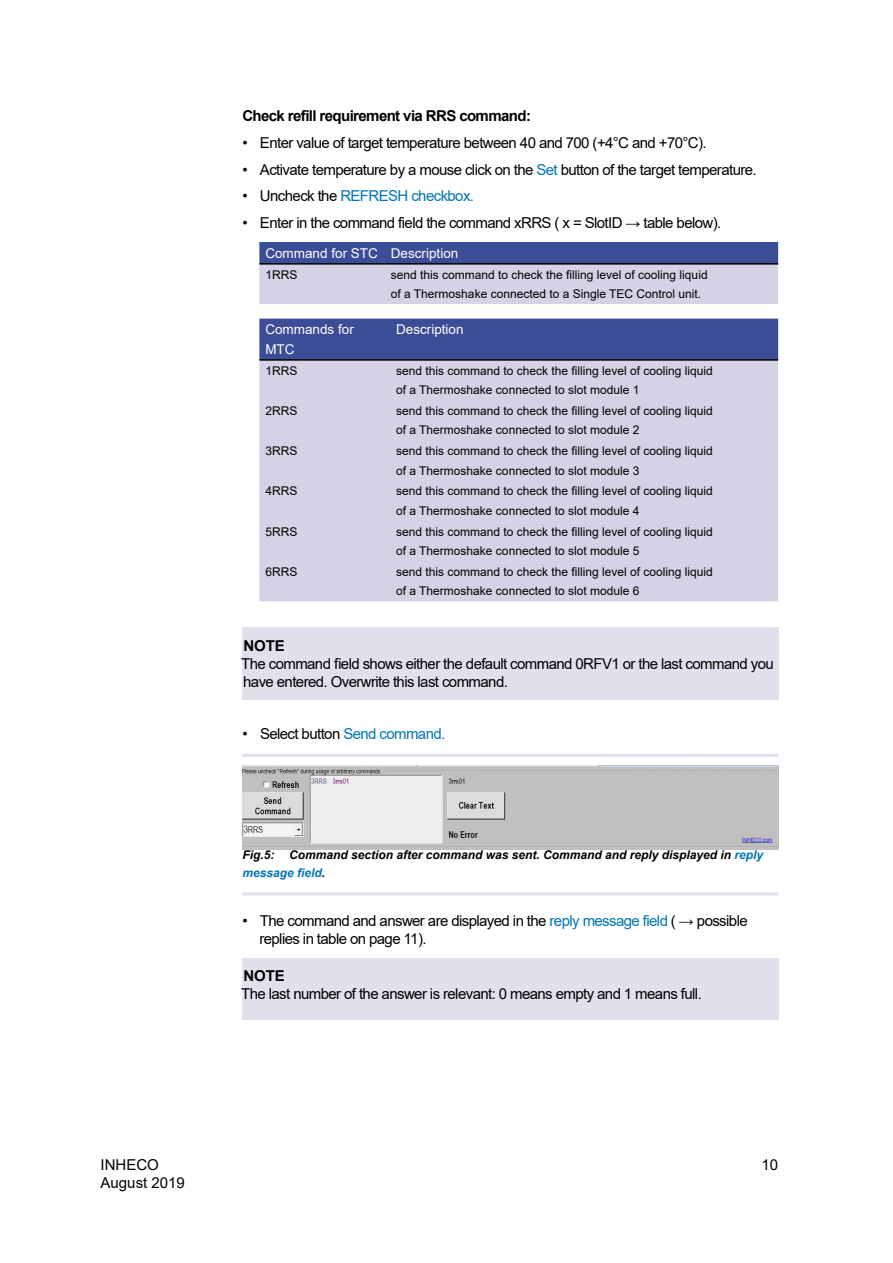
<style>
.page{position:relative;width:893px;height:1263px;background:#fff}
.page>*{position:absolute;margin:0;border:0;box-sizing:border-box;transform-origin:0 0}
.t1{font:15px/18px "Arial";letter-spacing:-.04em;color:#000}
.t2{font:700 15px "Arial";letter-spacing:-.04em;color:#000}
.t3{font:15px "Arial";letter-spacing:-.04em;color:#0076b3}
.t4{font:15px/18px "Arial";color:#000}
.t5{font:13.5px/19.5px "Arial";color:#fff}
.t6{font:12px/19.5px "Arial";color:#000}
.t7{font:italic 700 12px/18px "Arial";color:#000}
.s1{color:#0076b3}
.s2{color:#000}
</style>
<div class="page">
<hr style="left:242px;top:754px;width:536px;height:3px;background:#e1e0ed">
<hr style="left:242px;top:892px;width:536px;height:3px;background:#e1e0ed">
<svg style="left:259px;top:242px;width:519px;height:62px;background:#9ea4ca"></svg>
<hr style="left:259px;top:263px;width:126px;height:2px;background:#000">
<hr style="left:385px;top:263px;width:393px;height:2px;background:#000">
<div style="left:259px;top:319px;width:519px;height:40px;background:#3b4d96"></div>
<div style="left:259px;top:361px;width:519px;height:240px;background:#d4d3e6"></div>
<hr style="left:259px;top:359px;width:131px;height:2px;background:#000">
<hr style="left:390px;top:359px;width:388px;height:2px;background:#000">
<div style="left:242px;top:627px;width:537px;height:72px;background:#e1e0ed"></div>
<img style="left:242px;top:766px;width:536px;height:83px">
<div style="left:242px;top:958px;width:537px;height:61px;background:#e1e0ed"></div>
<p class="t2" style="left:242px;top:106px;width:290px">Check refill requirement via RRS command:</p>
<p class="t1" style="left:242px;top:134px;width:466px">• Enter value of target temperature between 40 and 700 (+4°C and +70°C).</p>
<p class="t1" style="left:242px;top:160px;width:516px">• Activate temperature by a mouse click on the <span class="s1">Set</span> button of the target temperature.</p>
<p class="t3" style="left:242px;top:185px;width:233px"><span class="s2">• Uncheck the</span> REFRESH checkbox.</p>
<p class="t1" style="left:242px;top:213px;width:480px">• Enter in the command field the command xRRS ( x = SlotID → table below).</p>
<p class="t5" style="left:265px;top:243px;width:194px">Command for STC Description</p>
<p class="t6" style="left:265px;top:265px;width:34px">1RRS</p>
<p class="t6" style="left:391px;top:265px;width:318px">send this command to check the filling level of cooling liquid of a Thermoshake connected to a Single TEC Control unit.</p>
<p class="t5" style="left:265px;top:320px;width:90px">Commands for<br>MTC</p>
<p class="t5" style="left:396px;top:320px;width:69px">Description</p>
<p class="t6" style="left:265px;top:361px;width:34px">1RRS</p>
<p class="t6" style="left:396px;top:361px;width:318px">send this command to check the filling level of cooling liquid of a Thermoshake connected to slot module 1</p>
<p class="t6" style="left:265px;top:401px;width:34px">2RRS</p>
<p class="t6" style="left:396px;top:401px;width:318px">send this command to check the filling level of cooling liquid of a Thermoshake connected to slot module 2</p>
<p class="t6" style="left:265px;top:441px;width:34px">3RRS</p>
<p class="t6" style="left:396px;top:441px;width:318px">send this command to check the filling level of cooling liquid of a Thermoshake connected to slot module 3</p>
<p class="t6" style="left:265px;top:481px;width:34px">4RRS</p>
<p class="t6" style="left:396px;top:481px;width:318px">send this command to check the filling level of cooling liquid of a Thermoshake connected to slot module 4</p>
<p class="t6" style="left:265px;top:522px;width:34px">5RRS</p>
<p class="t6" style="left:396px;top:522px;width:318px">send this command to check the filling level of cooling liquid of a Thermoshake connected to slot module 5</p>
<p class="t6" style="left:265px;top:562px;width:34px">6RRS</p>
<p class="t6" style="left:396px;top:562px;width:318px">send this command to check the filling level of cooling liquid of a Thermoshake connected to slot module 6</p>
<p class="t2" style="left:243px;top:635px;width:43px">NOTE</p>
<p class="t1" style="left:241px;top:654px;width:534px">The command field shows either the default command 0RFV1 or the last command you have entered. Overwrite this last command.</p>
<p class="t1" style="left:242px;top:724px;width:204px">• Select button <span class="s1">Send command.</span></p>
<p class="t7" style="left:242px;top:846px;width:522px">Fig.5: Command section after command was sent. Command and reply displayed in <span class="s1">reply message field</span>.</p>
<p class="t1" style="left:259px;top:912px;width:490px;text-indent:-17px">• The command and answer are displayed in the <span class="s1">reply message field</span> ( → possible replies in table on page 11).</p>
<p class="t2" style="left:243px;top:966px;width:43px">NOTE</p>
<p class="t1" style="left:241px;top:985px;width:462px">The last number of the answer is relevant: 0 means empty and 1 means full.</p>
<p class="t4" style="left:101px;top:1155px;width:86px">INHECO<br>August 2019</p>
<p class="t1" style="left:761px;top:1155px;width:18px">10</p>
</div>
